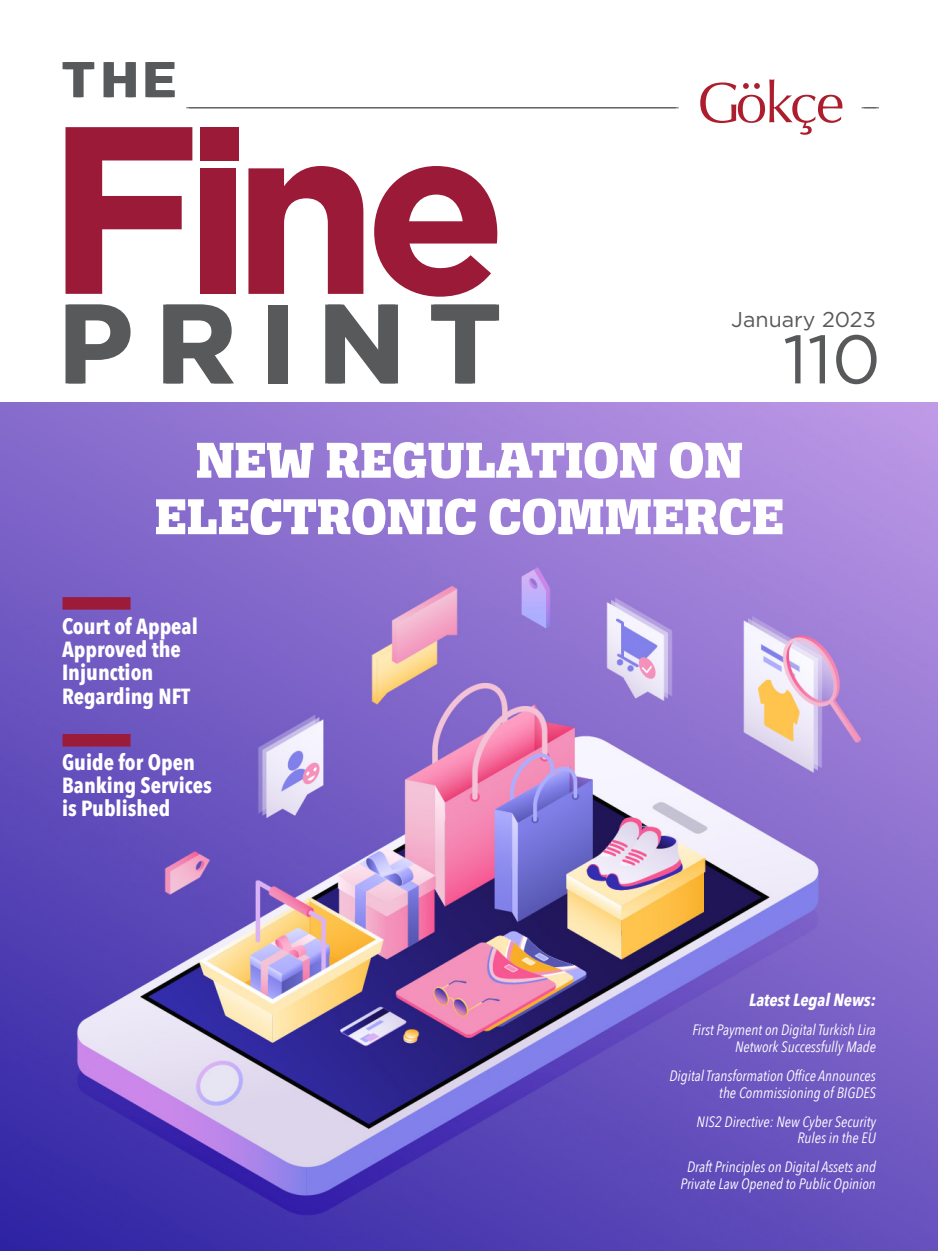
<style>
.page{position:relative;width:938px;height:1251px;background:#fff}
.page>*{position:absolute;margin:0;border:0;box-sizing:border-box;transform-origin:0 0}
.t1{font:68.38px "Gotham";color:#58595b}
.t2{font:53.69px/56.4px "Alianza Slab 900";letter-spacing:-.01em;color:#fff;text-align:center}
.t3{font:700 50.12px "Gotham";color:#58595b}
.t4{font:700 21.88px/23.1px "Avenir Next Condensed";color:#fff}
.t5{font:21.44px "Gotham";color:#58595b}
.t6{font:italic 700 17.5px "Avenir Next Condensed";color:#fff}
.t7{font:italic 15px/16.5px "Avenir Next Condensed";color:#fff;text-align:right}
</style>
<div class="page">
<div style="left:200px;top:127px;width:36px;height:33px;background:#9b1a37"></div>
<svg style="left:65px;top:127px;width:127px;height:167px"></svg>
<div style="left:200px;top:168px;width:36px;height:126px;background:#9b1a37"></div>
<svg style="left:248px;top:166px;width:115px;height:128px"></svg>
<svg style="left:374px;top:166px;width:123px;height:130px"></svg>
<div style="left:268px;top:304px;width:17px;height:79px;background:#58595b"></div>
<hr style="left:186px;top:107px;width:490px;height:1px;background:#58595b">
<img style="left:0;top:402px;width:938px;height:848px">
<div style="left:62px;top:733px;width:68px;height:13px;background:#9c1b39"></div>
<div style="left:62px;top:597px;width:68px;height:12px;background:#9c1b39"></div>
<div style="left:203px;top:127px;width:36px;height:33px;background:#9b1a37"></div>
<svg style="left:65px;top:304px;width:65px;height:79px"></svg>
<svg style="left:163px;top:304px;width:71px;height:79px"></svg>
<div style="left:270px;top:304px;width:18px;height:79px;background:#58595b"></div>
<svg style="left:325px;top:304px;width:73px;height:79px"></svg>
<svg style="left:431px;top:304px;width:68px;height:79px"></svg>
<hr style="left:189px;top:107px;width:489px;height:1px;background:#58595b">
<svg style="left:861px;top:107px;width:18px;height:1px"></svg>
<svg style="left:700px;top:79px;width:142px;height:56px"></svg>
<h3 class="t3" style="left:63px;top:46px;width:115px">TTHE</h3>
<h3 class="t5" style="left:731px;top:305px;width:146px">January 2023</h3>
<h1 class="t1" style="left:783px;top:315px;width:99px">110</h1>
<h2 class="t2" style="left:154px;top:432px;width:631px">NEW REGULATION ON<br>ELECTRONIC COMMERCE</h2>
<h3 class="t4" style="left:62px;top:614px;width:137px">Court of Appeal<br>Approved the<br>Injunction<br>Regarding NFT</h3>
<h3 class="t4" style="left:62px;top:750px;width:151px">Guide for Open<br>Banking Services is Published</h3>
<p class="t6" style="left:749px;top:988px;width:128px">Latest Legal News:</p>
<p class="t7" style="left:692px;top:1021px;width:185px">First Payment on Digital Turkish Lira<br>Network Successfully Made</p>
<p class="t7" style="left:669px;top:1067px;width:208px">Digital Transformation Office Announces the Commissioning of BIGDES</p>
<p class="t7" style="left:696px;top:1112px;width:181px">NIS2 Directive: New Cyber Security<br>Rules in the EU</p>
<p class="t7" style="left:680px;top:1158px;width:197px;text-align:center">Draft Principles on Digital Assets and<br>Private Law Opened to Public Opinion</p>
</div>
